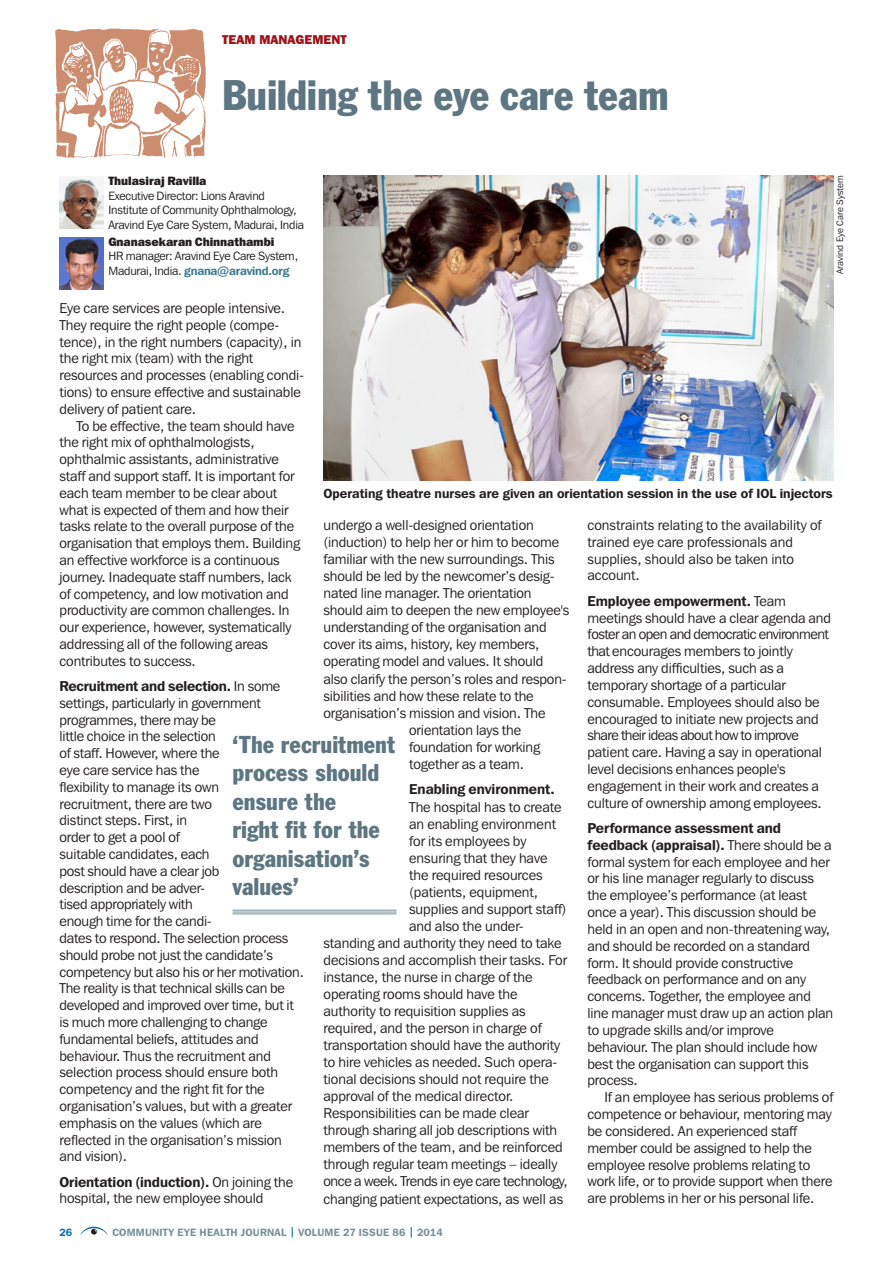
<style>
.page{position:relative;width:893px;height:1263px;background:#fff}
.page>*{position:absolute;margin:0;border:0;box-sizing:border-box;transform-origin:0 0}
.t1{font:condensed 42px "Franklin Gothic BT";letter-spacing:-.005em;color:#5d7682}
.t2{font:condensed 24px/28.5px "Franklin Gothic BT";color:#5d7682}
.t3{font:14.25px/16.8px "Franklin Gothic IT Cby BT";letter-spacing:-.005em;color:#231f20}
.t4{font:14.25px "Franklin Gothic IT Cby BT";letter-spacing:-.025em;color:#231f20}
.t5{font:600 14.25px "Franklin Gothic IT Cby BT";color:#231f20}
.t6{font:600 13.2px "Franklin Gothic IT Cby BT";color:#231f20}
.t7{font:800 12.75px "Franklin Gothic IT Cby BT";color:#9c1418}
.t8{font:12px/14.4px "Franklin Gothic IT Cby BT";letter-spacing:-.015em;color:#231f20}
.t9{font:800 12px "Franklin Gothic IT Cby BT";letter-spacing:-.005em;color:#231f20}
.t10{font:600 10.5px "Franklin Gothic IT Cby BT";letter-spacing:.02em;color:#778e9a}
.t11{font:600 10.5px "Franklin Gothic IT Cby BT";color:#006cb7}
.t12{font:9.3px "Franklin Gothic IT Cby BT";color:#231f20}
.s1{font-weight:600;color:#3c7b93}
.s2{font-weight:600}
.s3{color:#006cb7}
</style>
<div class="page">
<svg style="left:80px;top:1227px;width:28px;height:8px"></svg>
<img style="left:55px;top:28px;width:151px;height:131px">
<img style="left:60px;top:177px;width:44px;height:51px">
<img style="left:60px;top:237px;width:44px;height:52px">
<img style="left:323px;top:176px;width:510px;height:305px">
<hr style="left:232px;top:910px;width:164px;height:1px;background:#778e9a">
<hr style="left:232px;top:912px;width:164px;height:1px;background:#778e9a">
<hr style="left:232px;top:913px;width:164px;height:1px;background:#778e9a">
<p class="t7" style="left:222px;top:32px;width:126px">TEAM MANAGEMENT</p>
<h1 class="t1" style="left:222px;top:67px;width:448px">Building the eye care team</h1>
<p class="t9" style="left:108px;top:173px;width:100px">Thulasiraj Ravilla</p>
<p class="t8" style="left:108px;top:188px;width:197px">Executive Director: Lions Aravind<br>Institute of Community Ophthalmology,<br>Aravind Eye Care System, Madurai, India</p>
<p class="t9" style="left:108px;top:234px;width:167px">Gnanasekaran Chinnathambi</p>
<p class="t8" style="left:108px;top:249px;width:191px">HR manager: Aravind Eye Care System,<br>Madurai, India. <span class="s1">gnana@aravind.org</span></p>
<p class="t12" style="left:834px;top:274px;width:100px;rotate:-90deg">Aravind Eye Care System</p>
<p class="t3" style="left:60px;top:299px;width:246px">Eye care services are people intensive.<br>They require the right people (compe&shy;tence), in the right numbers (capacity), in the right mix (team) with the right resources and processes (enabling condi&shy;tions) to ensure effective and sustainable delivery of patient care.</p>
<p class="t3" style="left:60px;top:417px;width:242px;text-indent:17px">To be effective, the team should have the right mix of ophthalmologists, ophthalmic assistants, administrative staff and support staff. It is important for each team member to be clear about what is expected of them and how their tasks relate to the overall purpose of the organisation that employs them. Building an effective workforce is a continuous journey. Inadequate staff numbers, lack of competency, and low motivation and productivity are common challenges. In our experience, however, systematically addressing all of the following areas contributes to success.</p>
<p class="t3" style="left:60px;top:677px;width:246px"><span class="s2">Recruitment and selection.</span> In some settings, particularly in government programmes, there may be<br>little choice in the selection<br>of staff. However, where the<br>eye care service has the<br>flexibility to manage its own<br>recruitment, there are two<br>distinct steps. First, in<br>order to get a pool of<br>suitable candidates, each<br>post should have a clear job<br>description and be adver-<br>tised appropriately with<br>enough time for the candi-<br>dates to respond. The selection process should probe not just the candidate’s competency but also his or her motivation.<br>The reality is that technical skills can be developed and improved over time, but it is much more challenging to change fundamental beliefs, attitudes and behaviour. Thus the recruitment and selection process should ensure both competency and the right fit for the organisation’s values, but with a greater emphasis on the values (which are reflected in the organisation’s mission and vision).</p>
<p class="t3" style="left:60px;top:1173px;width:235px"><span class="s2">Orientation (induction).</span> On joining the hospital, the new employee should</p>
<p class="t6" style="left:323px;top:485px;width:511px">Operating theatre nurses are given an orientation session in the use of IOL injectors</p>
<p class="t3" style="left:587px;top:516px;width:236px">constraints relating to the availability of trained eye care professionals and supplies, should also be taken into account.</p>
<p class="t3" style="left:587px;top:592px;width:245px"><span class="s2">Employee empowerment.</span> Team meetings should have a clear agenda and foster an open and democratic environment that encourages members to jointly address any difficulties, such as a temporary shortage of a particular consumable. Employees should also be encouraged to initiate new projects and share their ideas about how to improve patient care. Having a say in operational level decisions enhances people's engagement in their work and creates a culture of ownership among employees.</p>
<p class="t3" style="left:587px;top:819px;width:247px"><span class="s2">Performance assessment and feedback (appraisal).</span> There should be a formal system for each employee and her or his line manager regularly to discuss the employee’s performance (at least once a year). This discussion should be held in an open and non-threatening way, and should be recorded on a standard form. It should provide constructive feedback on performance and on any concerns. Together, the employee and line manager must draw up an action plan to upgrade skills and/or improve behaviour. The plan should include how best the organisation can support this process.</p>
<p class="t3" style="left:587px;top:1089px;width:247px;text-indent:17px">If an employee has serious problems of competence or behaviour, mentoring may be considered. An experienced staff member could be assigned to help the employee resolve problems relating to work life, or to provide support when there are problems in her or his personal life.</p>
<p class="t3" style="left:323px;top:516px;width:212px">undergo a well-designed orientation</p>
<p class="t3" style="left:323px;top:534px;width:237px">(induction) to help her or him to become</p>
<p class="t3" style="left:323px;top:551px;width:233px">familiar with the new surroundings. This</p>
<p class="t3" style="left:323px;top:568px;width:233px">should be led by the newcomer’s desig-</p>
<p class="t3" style="left:323px;top:585px;width:210px">nated line manager. The orientation</p>
<p class="t3" style="left:323px;top:602px;width:247px">should aim to deepen the new employee's</p>
<p class="t3" style="left:323px;top:619px;width:225px">understanding of the organisation and</p>
<p class="t3" style="left:323px;top:636px;width:218px">cover its aims, history, key members,</p>
<p class="t3" style="left:323px;top:653px;width:221px">operating model and values. It should</p>
<p class="t3" style="left:323px;top:670px;width:245px">also clarify the person’s roles and respon-</p>
<p class="t3" style="left:323px;top:687px;width:212px">sibilities and how these relate to the</p>
<p class="t3" style="left:323px;top:704px;width:224px">organisation’s mission and vision. The</p>
<p class="t3" style="left:409px;top:721px;width:114px">orientation lays the</p>
<p class="t3" style="left:409px;top:738px;width:132px">foundation for working</p>
<p class="t3" style="left:409px;top:755px;width:116px">together as a team.</p>
<p class="t5" style="left:409px;top:780px;width:147px">Enabling environment.</p>
<p class="t3" style="left:409px;top:798px;width:154px">The hospital has to create</p>
<p class="t3" style="left:409px;top:815px;width:148px">an enabling environment</p>
<p class="t3" style="left:409px;top:832px;width:119px">for its employees by</p>
<p class="t3" style="left:409px;top:849px;width:140px">ensuring that they have</p>
<p class="t3" style="left:409px;top:866px;width:135px">the required resources</p>
<p class="t3" style="left:409px;top:883px;width:130px">(patients, equipment,</p>
<p class="t3" style="left:409px;top:900px;width:159px">supplies and support staff)</p>
<p class="t3" style="left:409px;top:917px;width:116px">and also the under-</p>
<p class="t3" style="left:323px;top:934px;width:240px">standing and authority they need to take</p>
<p class="t3" style="left:323px;top:951px;width:245px">decisions and accomplish their tasks. For</p>
<p class="t3" style="left:323px;top:968px;width:211px">instance, the nurse in charge of the</p>
<p class="t3" style="left:323px;top:985px;width:196px">operating rooms should have the</p>
<p class="t3" style="left:323px;top:1002px;width:204px">authority to requisition supplies as</p>
<p class="t3" style="left:323px;top:1019px;width:220px">required, and the person in charge of</p>
<p class="t3" style="left:323px;top:1036px;width:238px">transportation should have the authority</p>
<p class="t3" style="left:323px;top:1053px;width:236px">to hire vehicles as needed. Such opera-</p>
<p class="t3" style="left:323px;top:1070px;width:227px">tional decisions should not require the</p>
<p class="t3" style="left:323px;top:1088px;width:191px">approval of the medical director.</p>
<p class="t3" style="left:323px;top:1105px;width:207px">Responsibilities can be made clear</p>
<p class="t3" style="left:323px;top:1122px;width:235px">through sharing all job descriptions with</p>
<p class="t3" style="left:323px;top:1139px;width:241px">members of the team, and be reinforced</p>
<p class="t3" style="left:323px;top:1156px;width:235px">through regular team meetings – ideally</p>
<p class="t4" style="left:323px;top:1173px;width:246px">once a week. Trends in eye care technology,</p>
<p class="t3" style="left:323px;top:1190px;width:241px">changing patient expectations, as well as</p>
<h2 class="t2" style="left:232px;top:729px;width:164px">‘The recruitment process should ensure the<br>right fit for the organisation’s values’</h2>
<p class="t11" style="left:60px;top:1225px;width:14px">26</p>
<p class="t10" style="left:112px;top:1225px;width:332px">COMMUNITY EYE HEALTH JOURNAL <span class="s3">|</span> VOLUME 27 ISSUE 86 <span class="s3">|</span> 2014</p>
</div>
